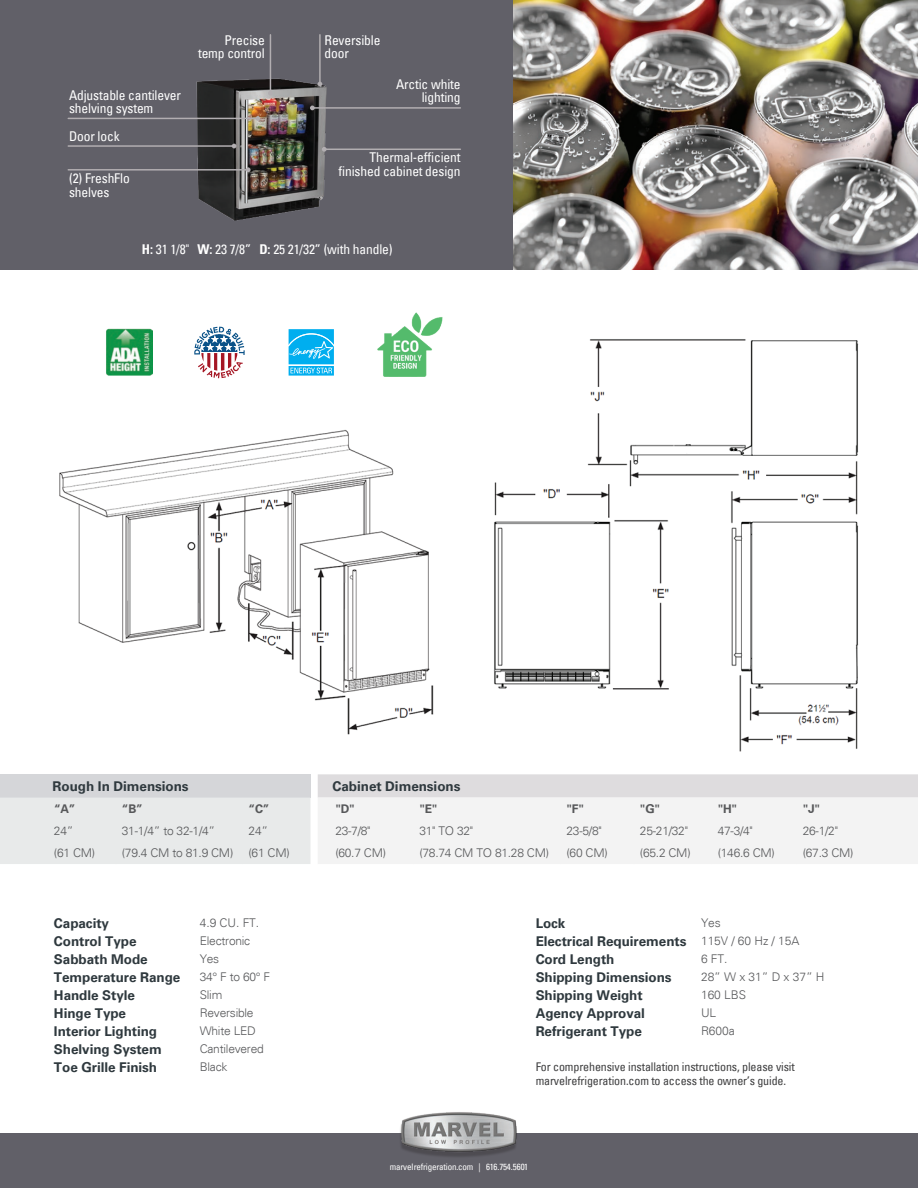
<style>
.page{position:relative;width:918px;height:1188px;background:#fff}
.page>*{position:absolute;margin:0;border:0;box-sizing:border-box;transform-origin:0 0}
.t1{font:700 13.5px/18px "Univers";letter-spacing:-.005em;color:#2f393e}
.t2{font:condensed 13.5px/13.5px "Univers";letter-spacing:-.01em;color:#fff}
.t3{font:300 12px/18px "Univers";letter-spacing:-.02em;color:#57585a}
.t4{font:condensed 12px/13.5px "Univers";letter-spacing:-.01em;color:#3e3e3f}
.t5{font:700 12px "Univers";color:#57585a}
.t6{font:condensed 9px "Univers";letter-spacing:-.02em;color:#fff}
.s1{font-weight:700}
</style>
<div class="page">
<div style="left:0;top:0;width:918px;height:270px;background:#616068"></div>
<div style="left:0;top:1133px;width:918px;height:55px;background:#616068"></div>
<img style="left:513px;top:0;width:405px;height:270px">
<img style="left:493px;top:339px;width:366px;height:413px">
<img style="left:59px;top:429px;width:375px;height:306px">
<img style="left:197px;top:79px;width:129px;height:142px">
<img style="left:400px;top:1112px;width:117px;height:45px">
<img style="left:106px;top:328px;width:47px;height:47px">
<div style="left:0;top:774px;width:310px;height:24px;background:#d5d6d9"></div>
<div style="left:0;top:798px;width:310px;height:66px;background:#e8eaea"></div>
<svg style="left:318px;top:774px;width:600px;height:90px"></svg>
<hr style="left:68px;top:118px;width:190px;height:1px;background:#b2aeb1">
<svg style="left:255px;top:116px;width:5px;height:5px"></svg>
<hr style="left:68px;top:169px;width:180px;height:2px;background:#b2aeb1">
<svg style="left:246px;top:167px;width:5px;height:5px"></svg>
<hr style="left:324px;top:149px;width:136px;height:1px;background:#b2aeb1">
<svg style="left:322px;top:147px;width:5px;height:5px"></svg>
<hr style="left:68px;top:145px;width:166px;height:2px;background:#b2aeb1">
<svg style="left:232px;top:144px;width:5px;height:4px"></svg>
<hr style="left:312px;top:107px;width:148px;height:2px;background:#b2aeb1">
<svg style="left:310px;top:106px;width:5px;height:4px"></svg>
<hr style="left:319px;top:35px;width:2px;height:49px;background:#b2aeb1">
<svg style="left:318px;top:82px;width:4px;height:4px"></svg>
<svg style="left:194px;top:327px;width:51px;height:51px"></svg>
<svg style="left:288px;top:329px;width:46px;height:47px;background:#33bef2"></svg>
<img style="left:377px;top:312px;width:66px;height:64px">
<hr style="left:270px;top:35px;width:1px;height:58px;background:#b2aeb1">
<svg style="left:268px;top:91px;width:5px;height:5px"></svg>
<p class="t2" style="left:69px;top:89px;width:114px">Adjustable cantilever shelving system</p>
<p class="t2" style="left:69px;top:131px;width:52px">Door lock</p>
<p class="t2" style="left:69px;top:173px;width:62px">(2) FreshFlo shelves</p>
<p class="t2" style="left:198px;top:34px;width:68px;text-align:right">Precise temp control</p>
<p class="t2" style="left:325px;top:34px;width:57px">Reversible door</p>
<p class="t2" style="left:396px;top:79px;width:66px;text-align:right">Arctic white lighting</p>
<p class="t2" style="left:339px;top:152px;width:124px;text-align:right">Thermal-efficient finished cabinet design</p>
<p class="t2" style="left:142px;top:244px;width:252px"><span class="s1">H:</span> 31 1/8" <span class="s1">W:</span> 23 7/8” <span class="s1">D:</span> 25 21/32” (with handle)</p>
<p class="t1" style="left:53px;top:778px;width:138px">Rough In Dimensions</p>
<p class="t5" style="left:54px;top:804px;width:23px">“A”</p>
<p class="t5" style="left:249px;top:804px;width:22px">“C”</p>
<p class="t3" style="left:54px;top:823px;width:21px">24”</p>
<p class="t3" style="left:249px;top:823px;width:21px">24”</p>
<p class="t3" style="left:54px;top:845px;width:43px">(61 CM)</p>
<p class="t5" style="left:122px;top:804px;width:22px">“B”</p>
<p class="t3" style="left:122px;top:821px;width:113px;line-height:22.2px">31-1/4” to 32-1/4” (79.4 CM to 81.9 CM)</p>
<p class="t3" style="left:249px;top:845px;width:43px">(61 CM)</p>
<p class="t1" style="left:54px;top:915px;width:128px">Capacity<br>Control Type<br>Sabbath Mode<br>Temperature Range<br>Handle Style<br>Hinge Type<br>Interior Lighting<br>Shelving System<br>Toe Grille Finish</p>
<p class="t3" style="left:200px;top:915px;width:72px">4.9 CU. FT.<br>Electronic<br>Yes<br>34° F to 60° F<br>Slim<br>Reversible<br>White LED<br>Cantilevered<br>Black</p>
<p class="t1" style="left:333px;top:778px;width:129px">Cabinet Dimensions</p>
<p class="t5" style="left:335px;top:804px;width:21px">"D"</p>
<p class="t5" style="left:567px;top:804px;width:19px">"F"</p>
<p class="t5" style="left:640px;top:804px;width:22px">"G"</p>
<p class="t5" style="left:718px;top:804px;width:21px">"H"</p>
<p class="t5" style="left:803px;top:804px;width:19px">"J"</p>
<p class="t3" style="left:335px;top:823px;width:37px">23-7/8"</p>
<p class="t3" style="left:567px;top:823px;width:37px">23-5/8"</p>
<p class="t3" style="left:640px;top:823px;width:50px">25-21/32"</p>
<p class="t3" style="left:718px;top:823px;width:37px">47-3/4"</p>
<p class="t3" style="left:803px;top:823px;width:37px">26-1/2"</p>
<p class="t3" style="left:335px;top:845px;width:52px">(60.7 CM)</p>
<p class="t5" style="left:419px;top:804px;width:20px">"E"</p>
<p class="t3" style="left:419px;top:821px;width:131px;line-height:22.2px">31" TO 32"<br>(78.74 CM TO 81.28 CM)</p>
<p class="t3" style="left:567px;top:845px;width:43px">(60 CM)</p>
<p class="t3" style="left:640px;top:845px;width:52px">(65.2 CM)</p>
<p class="t3" style="left:718px;top:845px;width:59px">(146.6 CM)</p>
<p class="t3" style="left:803px;top:845px;width:52px">(67.3 CM)</p>
<p class="t1" style="left:536px;top:915px;width:152px">Lock<br>Electrical Requirements<br>Cord Length<br>Shipping Dimensions<br>Shipping Weight<br>Agency Approval<br>Refrigerant Type</p>
<p class="t3" style="left:701px;top:915px;width:125px">Yes<br>115V / 60 Hz / 15A<br>6 FT.<br>28” W x 31” D x 37” H<br>160 LBS<br>UL<br>R600a</p>
<p class="t4" style="left:536px;top:1061px;width:261px">For comprehensive installation instructions, please visit marvelrefrigeration.com to access the owner’s guide.</p>
<p class="t6" style="left:390px;top:1163px;width:140px">marvelrefrigeration.com | 616.754.5601</p>
</div>
